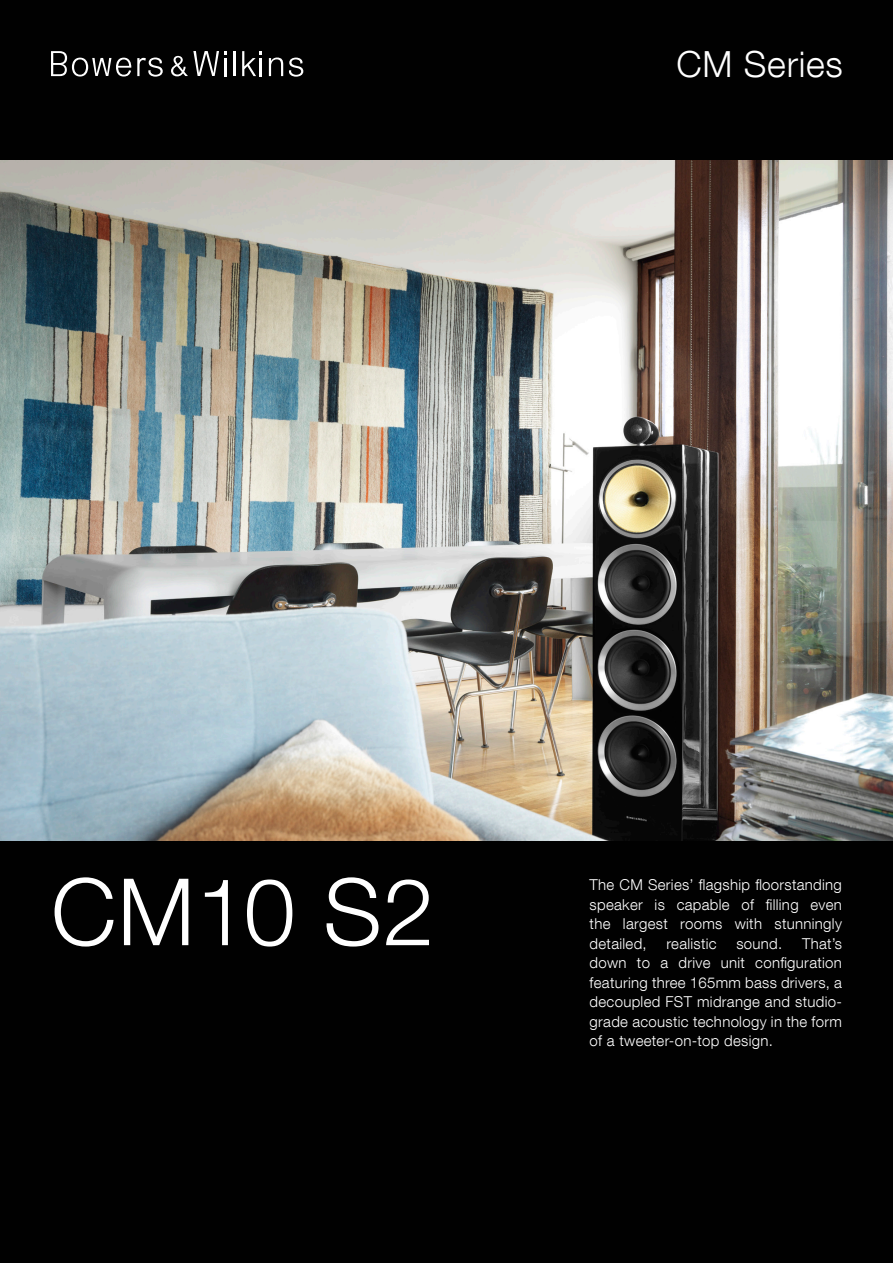
<style>
.page{position:relative;width:893px;height:1263px;background:#010101}
.page>*{position:absolute;margin:0;border:0;box-sizing:border-box;transform-origin:0 0}
.t1{font:300 93px "Helvetica Neue LT Com";letter-spacing:.01em;color:#fff}
.t2{font:300 36px "Helvetica Neue LT Com";letter-spacing:.02em;color:#fff}
.t3{font:300 15px/19.5px "Helvetica Neue LT Com";letter-spacing:.02em;color:#fff;text-align:justify}
</style>
<div class="page">
<svg style="left:269px;top:58px;width:34px;height:19px"></svg>
<svg style="left:137px;top:58px;width:26px;height:19px"></svg>
<hr style="left:233px;top:51px;width:2px;height:25px;background:#fff">
<svg style="left:51px;top:51px;width:80px;height:26px"></svg>
<svg style="left:171px;top:51px;width:55px;height:25px"></svg>
<svg style="left:242px;top:51px;width:20px;height:25px"></svg>
<img style="left:0;top:160px;width:893px;height:680px">
<p class="t2" style="left:676px;top:42px;width:168px">CM Series</p>
<p class="t1" style="left:51px;top:855px;width:385px">CM10 S2</p>
<p class="t3" style="left:590px;top:875px;width:254px">The CM Series’ flagship floorstanding speaker is capable of filling even the largest rooms with stunningly detailed,</p>
<p class="t3" style="left:590px;top:933px;width:254px;text-indent:212px">That’s down to a drive unit configuration featuring three 165mm bass drivers, a decoupled FST midrange and studio&shy;grade acoustic technology in the form of a tweeter-on-top design.</p>
<p class="t3" style="left:666px;top:933px;width:52px">realistic</p>
<p class="t3" style="left:736px;top:933px;width:47px">sound.</p>
</div>
